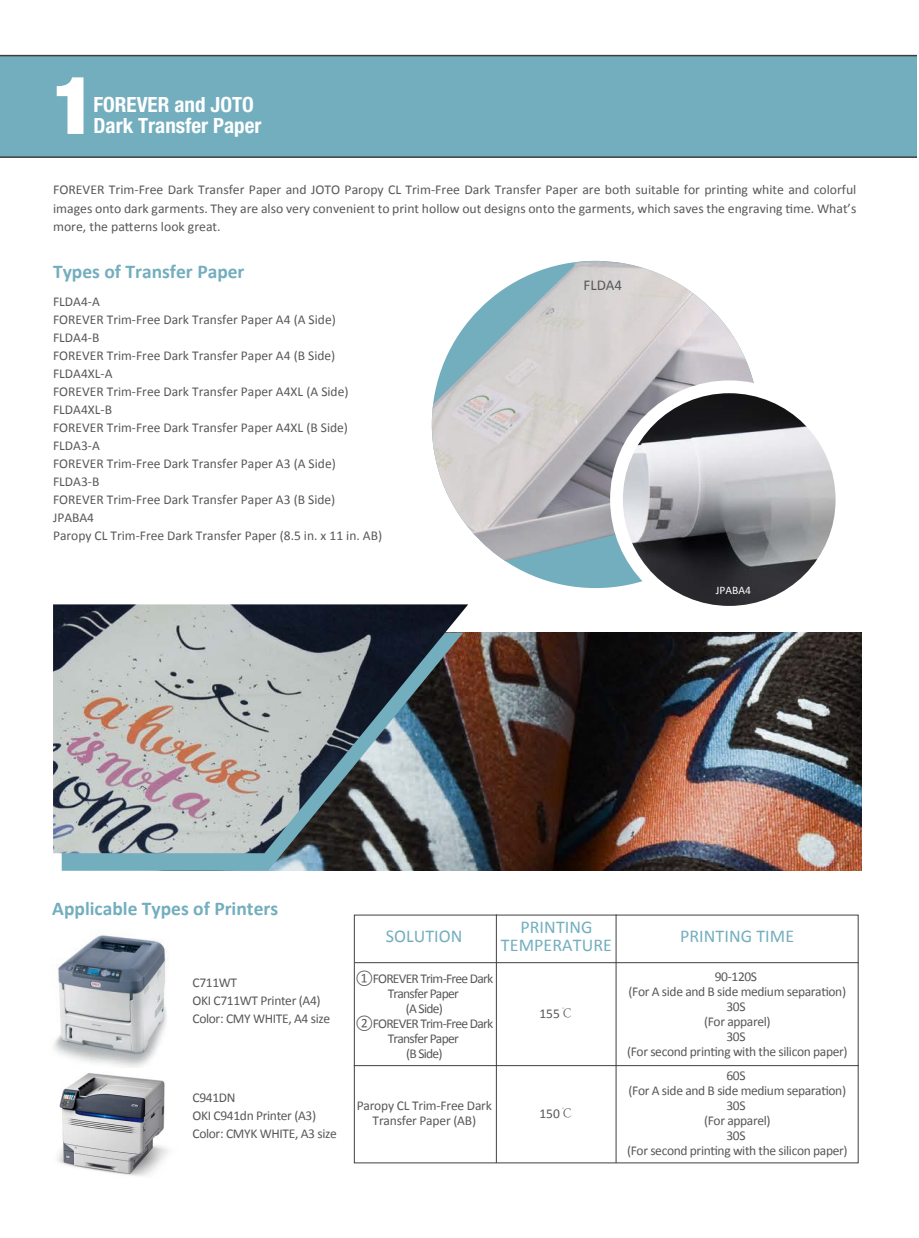
<style>
.page{position:relative;width:919px;height:1238px;background:#fff}
.page>*{position:absolute;margin:0;border:0;box-sizing:border-box;transform-origin:0 0}
.t1{font:900 condensed 79.8px "Helvetica Neue LT Std";color:#fff}
.t2{font:700 condensed 21px "Helvetica Neue LT Std";color:#fff}
.t3{font:700 19.5px "Calibri";color:#73aebe}
.t4{font:18px/18px "Calibri";letter-spacing:.005em;color:#73aebe;text-align:center}
.t5{font:15px "Calibri";color:#57585a}
.t6{font:13.5px/18px "Calibri";color:#57585a}
.t7{font:13.5px/15px "Calibri";letter-spacing:-.025em;color:#57585a}
.t8{font:13.5px/15px "Calibri";letter-spacing:-.055em;color:#57585a;text-align:center}
.t9{font:11.55px "Calibri";color:#fff}
.s1{font-family:"Adobe Song Std";font-weight:300}
</style>
<div class="page">
<img style="left:53px;top:934px;width:115px;height:134px">
<div style="left:0;top:55px;width:916px;height:103px;background:#73aebe"></div>
<img style="left:463px;top:632px;width:398px;height:238px">
<svg style="left:62px;top:853px;width:401px;height:17px;background:#6e929d"></svg>
<img style="left:432px;top:261px;width:327px;height:327px;border-radius:163px">
<div style="left:610px;top:380px;width:238px;height:238px;border:26px solid #fff;border-radius:50%"></div>
<img style="left:622px;top:393px;width:213px;height:213px;border-radius:106px">
<hr style="left:355px;top:962px;width:503px;height:1px;background:#404041">
<hr style="left:354px;top:1065px;width:504px;height:1px;background:#404041">
<hr style="left:496px;top:914px;width:1px;height:248px;background:#404041">
<hr style="left:615px;top:914px;width:1px;height:248px;background:#404041">
<img style="left:57px;top:1073px;width:112px;height:103px">
<img style="left:53px;top:604px;width:415px;height:249px">
<h1 class="t1" style="left:53px;top:54px;width:43px">1</h1>
<h2 class="t2" style="left:93px;top:92px;width:162px">FOREVER and JOTO</h2>
<h2 class="t2" style="left:93px;top:113px;width:169px">Dark Transfer Paper</h2>
<p class="t6" style="left:53px;top:181px;width:804px;text-align:justify">FOREVER Trim-Free Dark Transfer Paper and JOTO Paropy CL Trim-Free Dark Transfer Paper are both suitable for printing white and colorful images onto dark garments. They are also very convenient to print hollow out designs onto the garments, which saves the engraving time. What’s more, the patterns look great.</p>
<h3 class="t3" style="left:53px;top:259px;width:193px">Types of Transfer Paper</h3>
<p class="t6" style="left:53px;top:293px;width:330px">FLDA4-A<br>FOREVER Trim-Free Dark Transfer Paper A4 (A Side)<br>FLDA4-B<br>FOREVER Trim-Free Dark Transfer Paper A4 (B Side)<br>FLDA4XL-A<br>FOREVER Trim-Free Dark Transfer Paper A4XL (A Side)<br>FLDA4XL-B<br>FOREVER Trim-Free Dark Transfer Paper A4XL (B Side)<br>FLDA3-A<br>FOREVER Trim-Free Dark Transfer Paper A3 (A Side)<br>FLDA3-B<br>FOREVER Trim-Free Dark Transfer Paper A3 (B Side)<br>JPABA4<br>Paropy CL Trim-Free Dark Transfer Paper (8.5 in. x 11 in. AB)</p>
<h3 class="t3" style="left:52px;top:895px;width:227px">Applicable Types of Printers</h3>
<p class="t5" style="left:583px;top:276px;width:40px">FLDA4</p>
<p class="t9" style="left:715px;top:582px;width:37px">JPABA4</p>
<p class="t7" style="left:192px;top:973px;width:139px;line-height:18px">C711WT<br>OKI C711WT Printer (A4)<br>Color: CMY WHITE, A4 size</p>
<p class="t7" style="left:192px;top:1088px;width:146px;line-height:18px">C941DN<br>OKI C941dn Printer (A3)<br>Color: CMYK WHITE, A3 size</p>
<h3 class="t4" style="left:386px;top:927px;width:78px">SOLUTION</h3>
<h3 class="t4" style="left:501px;top:918px;width:113px">PRINTING<br>TEMPERATURE</h3>
<h3 class="t4" style="left:680px;top:927px;width:116px">PRINTING TIME</h3>
<p class="t8" style="left:355px;top:970px;width:139px">①FOREVER Trim-Free Dark<br>Transfer Paper<br>(A Side)<br>②FOREVER Trim-Free Dark<br>Transfer Paper<br>(B Side)</p>
<p class="t7" style="left:627px;top:968px;width:222px;text-align:center">90-120S<br>(For A side and B side medium separation)<br>30S<br>(For apparel)<br>30S<br>(For second printing with the silicon paper)</p>
<p class="t7" style="left:627px;top:1067px;width:222px;text-align:center">60S<br>(For A side and B side medium separation)<br>30S<br>(For apparel)<br>30S<br>(For second printing with the silicon paper)</p>
<p class="t6" style="left:539px;top:1004px;width:36px">155<span class="s1">℃</span></p>
<p class="t6" style="left:357px;top:1097px;width:137px;line-height:15px;text-align:center">Paropy CL Trim-Free Dark<br>Transfer Paper (AB)</p>
<p class="t6" style="left:539px;top:1104px;width:36px">150<span class="s1">℃</span></p>
</div>
